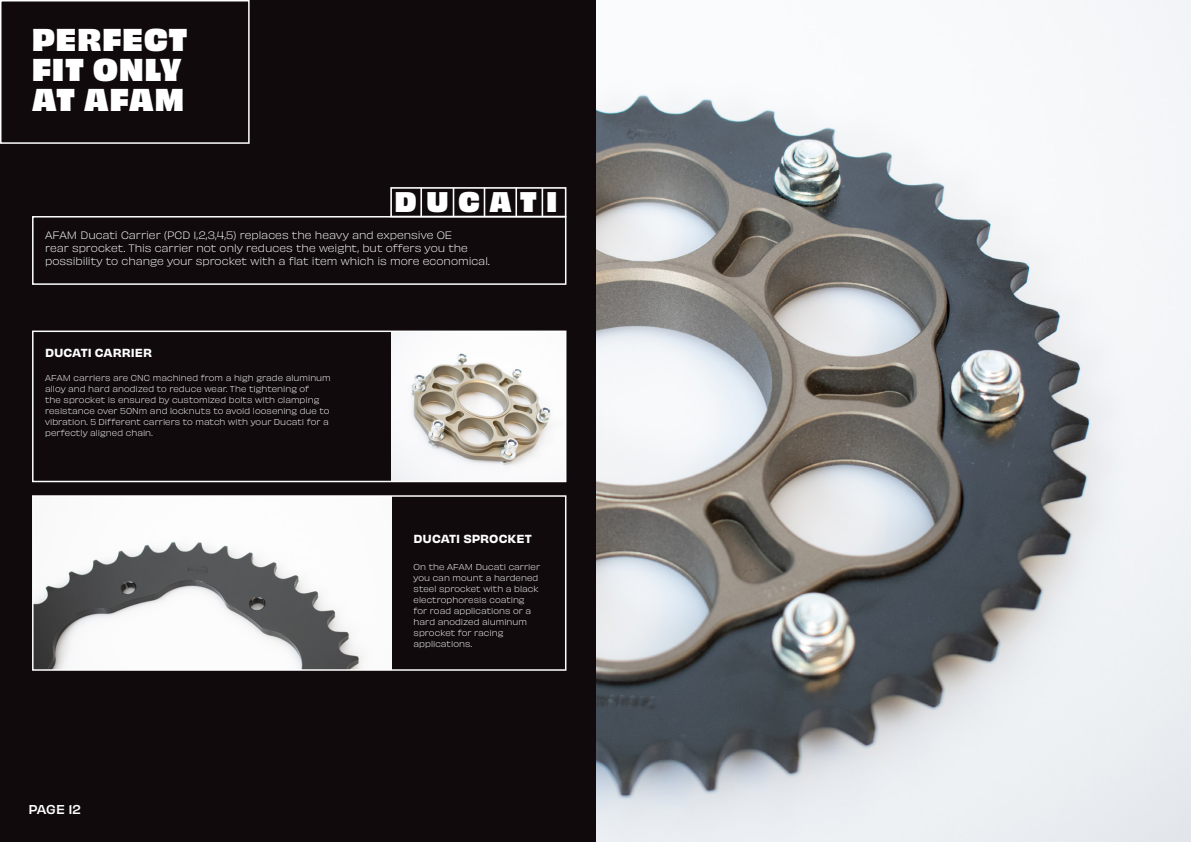
<style>
.page{position:relative;width:1191px;height:842px;background:#110a0c}
.page>*{position:absolute;margin:0;border:0;box-sizing:border-box;transform-origin:0 0}
.t1{font:29.5px/30.2px "Obviously Blck";letter-spacing:.04em;color:#fff}
.t2{font:26.5px "Obviously Blck";letter-spacing:.37em;color:#fff}
.t3{font:500 12px "Obviously";letter-spacing:-.015em;color:#fff}
.t4{font:10.9px "Obviously Semi";color:#fff}
.t5{font:10px/13px "Obviously Lght";letter-spacing:-.005em;color:#fff}
.t6{font:8px/11px "Obviously Lght";letter-spacing:.005em;color:#fff}
</style>
<div class="page">
<img style="left:35px;top:498px;width:357px;height:170px">
<img style="left:596px;top:0;width:595px;height:842px">
<div style="left:32px;top:216px;width:534px;height:69px;border:2px solid #fff"></div>
<div style="left:390px;top:187px;width:176px;height:30px;border:2px solid #fff"></div>
<svg style="left:453px;top:188px;width:1px;height:29px"></svg>
<hr style="left:420px;top:188px;width:2px;height:29px;background:#fff">
<svg style="left:484px;top:188px;width:1px;height:29px"></svg>
<hr style="left:515px;top:187px;width:2px;height:29px;background:#fff">
<hr style="left:541px;top:188px;width:2px;height:29px;background:#fff">
<img style="left:392px;top:333px;width:172px;height:147px">
<div style="left:0;top:0;width:250px;height:144px;border:2px solid #fff"></div>
<div style="left:32px;top:495px;width:534px;height:176px;border:2px solid #fff"></div>
<div style="left:32px;top:331px;width:534px;height:151px;border:1px solid #fff"></div>
<h1 class="t1" style="left:32px;top:22px;width:157px">PERFECT<br>FIT ONLY<br>AT AFAM</h1>
<h2 class="t2" style="left:395px;top:181px;width:164px">DUCATI</h2>
<p class="t5" style="left:45px;top:228px;width:446px">AFAM Ducati Carrier (PCD 1,2,3,4,5) replaces the heavy and expensive OE<br>rear sprocket. This carrier not only reduces the weight, but offers you the possibility to change your sprocket with a flat item which is more economical.</p>
<h3 class="t4" style="left:45px;top:344px;width:108px">DUCATI CARRIER</h3>
<p class="t6" style="left:45px;top:372px;width:287px">AFAM carriers are CNC machined from a high grade aluminum alloy and hard anodized to reduce wear. The tightening of<br>the sprocket is ensured by customized bolts with clamping resistance over 50Nm and locknuts to avoid loosening due to vibration. 5 Different carriers to match with your Ducati for a perfectly aligned chain.</p>
<h3 class="t3" style="left:28px;top:800px;width:54px">PAGE 12</h3>
<h3 class="t4" style="left:413px;top:529px;width:120px">DUCATI SPROCKET</h3>
<p class="t6" style="left:413px;top:561px;width:128px">On the AFAM Ducati carrier you can mount a hardened steel sprocket with a black electrophoresis coating for road applications or a hard anodized aluminum sprocket for racing applications.</p>
</div>
